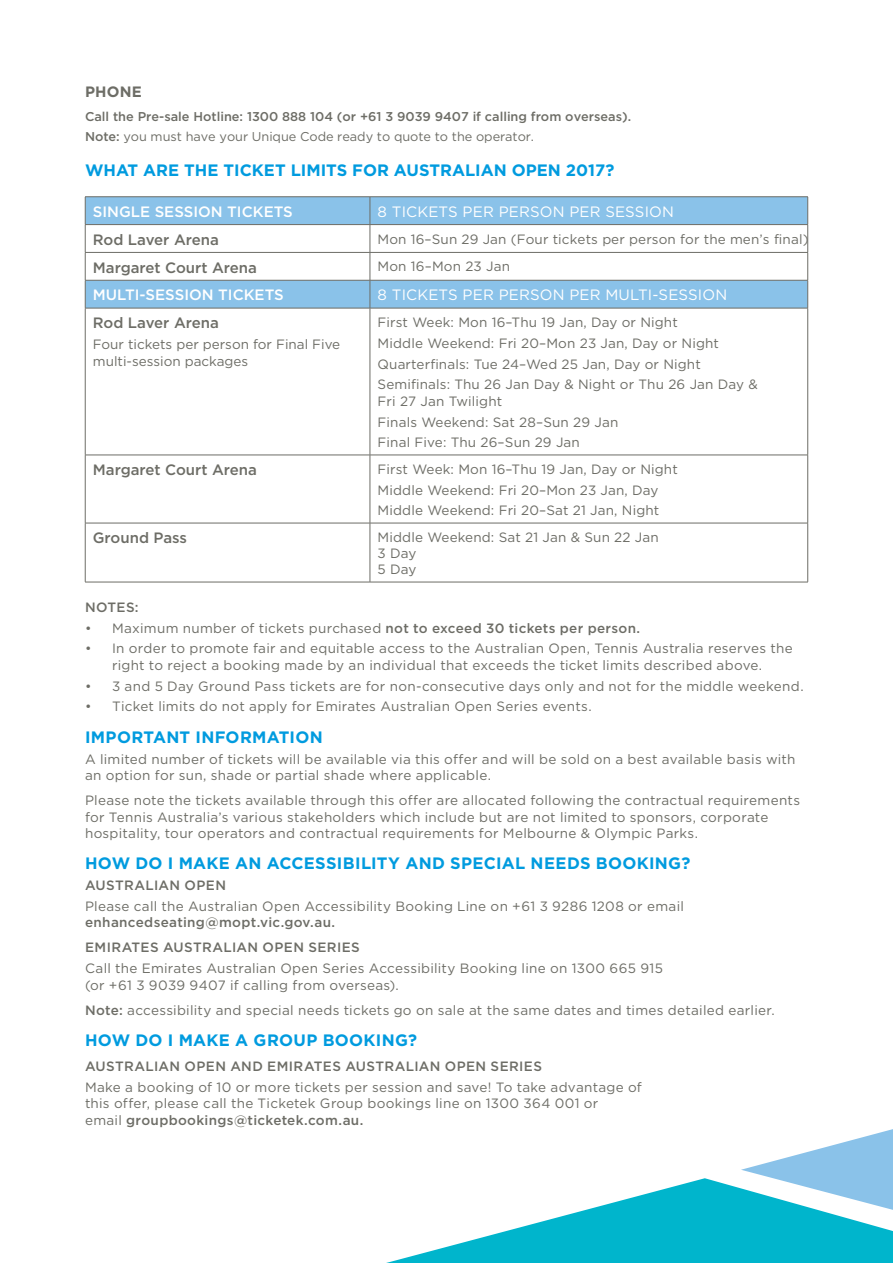
<style>
.page{position:relative;width:893px;height:1263px;background:#fff}
.page>*{position:absolute;margin:0;border:0;box-sizing:border-box;transform-origin:0 0}
.t1{font:700 16.5px "Gotham";letter-spacing:.015em;color:#009bdf}
.t2{font:500 15px "Gotham";color:#6d6d66}
.t3{font:15px "Gotham";letter-spacing:.01em;color:#fff}
.t4{font:500 15px "Gotham";color:#fff}
.t5{font:700 15px "Gotham";letter-spacing:.015em;color:#6d6d66}
.t6{font:13.5px/16.5px "Gotham";letter-spacing:.015em;color:#6d6d66}
.t7{font:500 13.5px/25px "Gotham";letter-spacing:.025em;color:#6d6d66}
.t8{font:500 12.75px/19.5px "Gotham";color:#6d6d66}
.s1{font-weight:400}
.s2{font-weight:500}
</style>
<div class="page">
<svg style="left:386px;top:1178px;width:507px;height:85px;fill:#00b5cc"></svg>
<svg style="left:741px;top:1129px;width:152px;height:93px"></svg>
<svg style="left:86px;top:197px;width:721px;height:111px;fill:#8ac2e9"></svg>
<hr style="left:85px;top:196px;width:285px;height:1px;background:#6d6d66">
<hr style="left:370px;top:196px;width:438px;height:1px;background:#6d6d66">
<hr style="left:85px;top:224px;width:285px;height:1px;background:#6d6d66">
<hr style="left:370px;top:224px;width:438px;height:1px;background:#6d6d66">
<hr style="left:85px;top:252px;width:285px;height:1px;background:#6d6d66">
<hr style="left:370px;top:252px;width:438px;height:1px;background:#6d6d66">
<hr style="left:85px;top:280px;width:285px;height:1px;background:#6d6d66">
<svg style="left:85px;top:197px;width:1px;height:111px"></svg>
<hr style="left:370px;top:280px;width:438px;height:1px;background:#6d6d66">
<svg style="left:370px;top:197px;width:1px;height:111px"></svg>
<svg style="left:807px;top:197px;width:1px;height:111px"></svg>
<hr style="left:85px;top:308px;width:285px;height:1px;background:#6d6d66">
<hr style="left:85px;top:308px;width:1px;height:147px;background:#6d6d66">
<hr style="left:370px;top:308px;width:438px;height:1px;background:#6d6d66">
<hr style="left:370px;top:308px;width:1px;height:147px;background:#6d6d66">
<hr style="left:807px;top:308px;width:1px;height:147px;background:#6d6d66">
<hr style="left:85px;top:455px;width:285px;height:1px;background:#6d6d66">
<hr style="left:85px;top:455px;width:1px;height:68px;background:#6d6d66">
<hr style="left:370px;top:455px;width:438px;height:1px;background:#6d6d66">
<hr style="left:370px;top:455px;width:1px;height:68px;background:#6d6d66">
<hr style="left:807px;top:455px;width:1px;height:68px;background:#6d6d66">
<hr style="left:85px;top:523px;width:285px;height:1px;background:#6d6d66">
<hr style="left:85px;top:523px;width:1px;height:59px;background:#6d6d66">
<hr style="left:370px;top:523px;width:438px;height:1px;background:#6d6d66">
<hr style="left:370px;top:523px;width:1px;height:59px;background:#6d6d66">
<hr style="left:807px;top:523px;width:1px;height:59px;background:#6d6d66">
<hr style="left:85px;top:582px;width:285px;height:1px;background:#6d6d66">
<hr style="left:370px;top:582px;width:438px;height:1px;background:#6d6d66">
<p class="t5" style="left:85px;top:83px;width:58px">PHONE</p>
<p class="t8" style="left:85px;top:107px;width:548px">Call the Pre-sale Hotline: 1300 888 104 (or +61 3 9039 9407 if calling from overseas).<br>Note: <span class="s1">you must have your Unique Code ready to quote to the operator.</span></p>
<p class="t1" style="left:85px;top:160px;width:531px">WHAT ARE THE TICKET LIMITS FOR AUSTRALIAN OPEN 2017?</p>
<p class="t4" style="left:93px;top:203px;width:201px">SINGLE SESSION TICKETS</p>
<p class="t3" style="left:378px;top:203px;width:298px">8 TICKETS PER PERSON PER SESSION</p>
<p class="t2" style="left:93px;top:231px;width:128px">Rod Laver Arena</p>
<p class="t6" style="left:378px;top:230px;width:432px">Mon 16–Sun 29 Jan (Four tickets per person for the men’s final)</p>
<p class="t2" style="left:93px;top:259px;width:166px">Margaret Court Arena</p>
<p class="t6" style="left:378px;top:258px;width:134px">Mon 16–Mon 23 Jan</p>
<p class="t4" style="left:93px;top:287px;width:192px">MULTI-SESSION TICKETS</p>
<p class="t3" style="left:378px;top:287px;width:351px">8 TICKETS PER PERSON PER MULTI-SESSION</p>
<p class="t2" style="left:93px;top:314px;width:128px">Rod Laver Arena</p>
<p class="t6" style="left:93px;top:336px;width:249px">Four tickets per person for Final Five multi-session packages</p>
<p class="t6" style="left:378px;top:312px;width:382px;line-height:20.7px">First Week: Mon 16–Thu 19 Jan, Day or Night<br>Middle Weekend: Fri 20–Mon 23 Jan, Day or Night Quarterfinals: Tue 24–Wed 25 Jan, Day or Night Semifinals: Thu 26 Jan Day &amp; Night or Thu 26 Jan Day &amp;</p>
<p class="t6" style="left:378px;top:390px;width:242px;line-height:20.7px">Fri 27 Jan Twilight<br>Finals Weekend: Sat 28–Sun 29 Jan<br>Final Five: Thu 26–Sun 29 Jan</p>
<p class="t2" style="left:93px;top:461px;width:166px">Margaret Court Arena</p>
<p class="t6" style="left:378px;top:458px;width:302px;line-height:20.7px">First Week: Mon 16–Thu 19 Jan, Day or Night<br>Middle Weekend: Fri 20–Mon 23 Jan, Day<br>Middle Weekend: Fri 20–Sat 21 Jan, Night</p>
<p class="t2" style="left:93px;top:529px;width:96px">Ground Pass</p>
<p class="t6" style="left:378px;top:529px;width:283px">Middle Weekend: Sat 21 Jan &amp; Sun 22 Jan<br>3 Day<br>5 Day</p>
<p class="t7" style="left:85px;top:594px;width:55px">NOTES:</p>
<p class="t6" style="left:85px;top:619px;width:557px">• Maximum number of tickets purchased <span class="s2">not to exceed 30 tickets per person.</span></p>
<p class="t6" style="left:85px;top:640px;width:709px;text-align:center">• In order to promote fair and equitable access to the Australian Open, Tennis Australia reserves the right to reject a booking made by an individual that exceeds the ticket limits described above.</p>
<p class="t6" style="left:85px;top:677px;width:720px">• 3 and 5 Day Ground Pass tickets are for non-consecutive days only and not for the middle weekend.</p>
<p class="t6" style="left:85px;top:698px;width:508px">• Ticket limits do not apply for Emirates Australian Open Series events.</p>
<p class="t1" style="left:85px;top:727px;width:239px">IMPORTANT INFORMATION</p>
<p class="t6" style="left:85px;top:750px;width:712px">A limited number of tickets will be available via this offer and will be sold on a best available basis with an option for sun, shade or partial shade where applicable.</p>
<p class="t6" style="left:85px;top:792px;width:716px">Please note the tickets available through this offer are allocated following the contractual requirements for Tennis Australia’s various stakeholders which include but are not limited to sponsors, corporate hospitality, tour operators and contractual requirements for Melbourne &amp; Olympic Parks.</p>
<p class="t1" style="left:85px;top:854px;width:607px">HOW DO I MAKE AN ACCESSIBILITY AND SPECIAL NEEDS BOOKING?</p>
<p class="t7" style="left:85px;top:872px;width:142px">AUSTRALIAN OPEN</p>
<p class="t6" style="left:85px;top:898px;width:600px">Please call the Australian Open Accessibility Booking Line on +61 3 9286 1208 or email</p>
<p class="t7" style="left:85px;top:910px;width:276px">enhancedseating@mopt.vic.gov.au.<br>EMIRATES AUSTRALIAN OPEN SERIES</p>
<p class="t6" style="left:85px;top:960px;width:579px">Call the Emirates Australian Open Series Accessibility Booking line on 1300 665 915 (or +61 3 9039 9407 if calling from overseas).</p>
<p class="t6" style="left:85px;top:1001px;width:691px"><span class="s2">Note:</span> accessibility and special needs tickets go on sale at the same dates and times detailed earlier.</p>
<p class="t1" style="left:85px;top:1031px;width:334px">HOW DO I MAKE A GROUP BOOKING?</p>
<p class="t7" style="left:85px;top:1053px;width:459px">AUSTRALIAN OPEN AND EMIRATES AUSTRALIAN OPEN SERIES</p>
<p class="t6" style="left:85px;top:1078px;width:558px">Make a booking of 10 or more tickets per session and save! To take advantage of this offer, please call the Ticketek Group bookings line on 1300 364 001 or<br>email <span class="s2">groupbookings@ticketek.com.au.</span></p>
</div>
